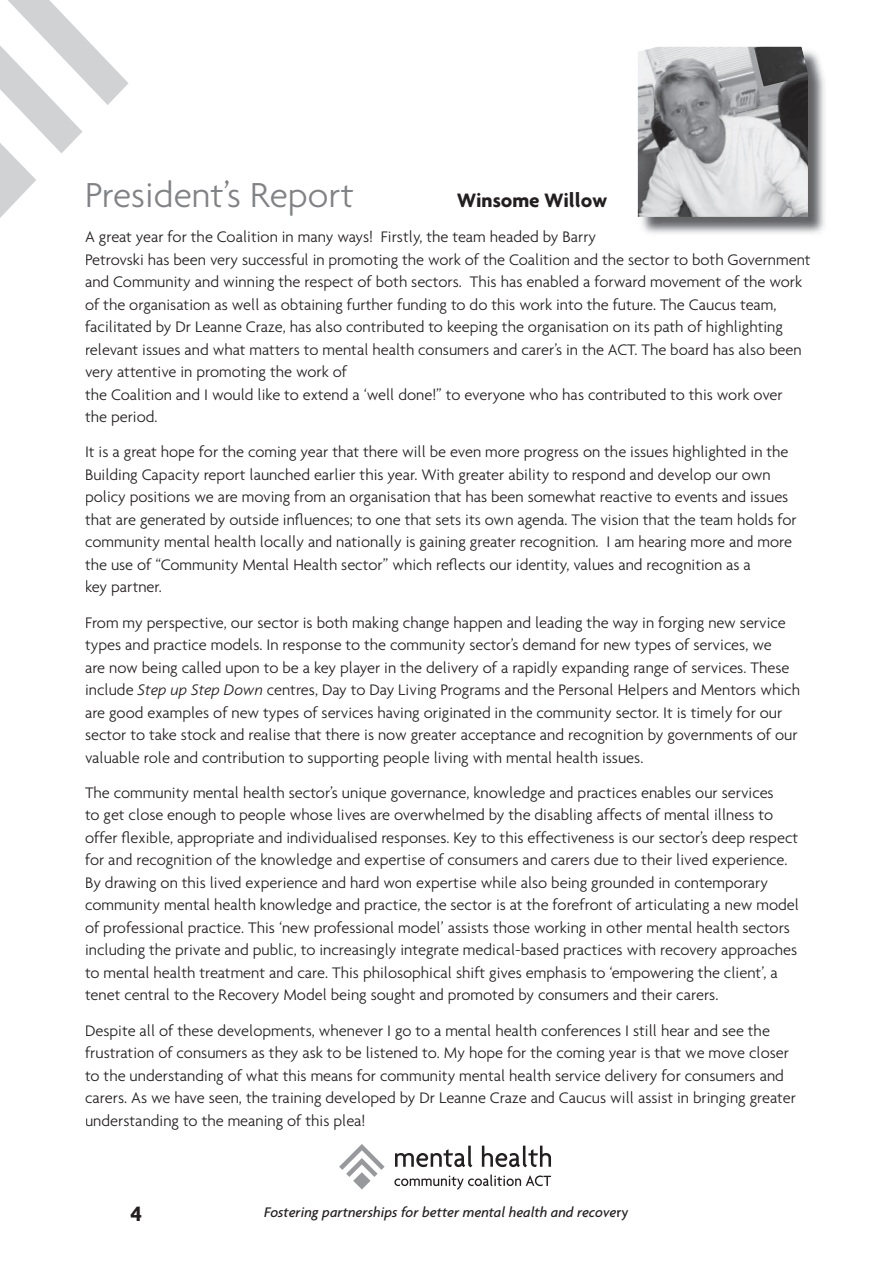
<style>
.page{position:relative;width:893px;height:1263px;background:#fff}
.page>*{position:absolute;margin:0;border:0;box-sizing:border-box;transform-origin:0 0}
.t1{font:300 37.5px "Agenda";color:#808285}
.t2{font:700 22.5px "Agenda";color:#231f20}
.t3{font:700 21px "Agenda";color:#231f20}
.t4{font:300 16.5px/22.5px "Agenda";color:#231f20}
.t5{font:italic 500 15px "Agenda";color:#231f20}
.s1{font-style:italic}
.s2{font-style:normal}
</style>
<div class="page">
<svg style="left:395px;top:1145px;width:77px;height:22px"></svg>
<svg style="left:482px;top:1145px;width:69px;height:22px"></svg>
<svg style="left:394px;top:1174px;width:157px;height:16px"></svg>
<svg style="left:339px;top:1144px;width:46px;height:45px"></svg>
<svg style="left:0;top:0;width:129px;height:218px"></svg>
<img style="left:641px;top:51px;width:184px;height:183px">
<img style="left:638px;top:47px;width:170px;height:170px">
<h1 class="t1" style="left:85px;top:173px;width:270px">President’s Report</h1>
<p class="t3" style="left:457px;top:187px;width:152px">Winsome Willow</p>
<p class="t4" style="left:85px;top:225px;width:727px">A great year for the Coalition in many ways! Firstly, the team headed by Barry<br>Petrovski has been very successful in promoting the work of the Coalition and the sector to both Government and Community and winning the respect of both sectors. This has enabled a forward movement of the work of the organisation as well as obtaining further funding to do this work into the future. The Caucus team, facilitated by Dr Leanne Craze, has also contributed to keeping the organisation on its path of highlighting relevant issues and what matters to mental health consumers and carer’s in the ACT. The board has also been very attentive in promoting the work of<br>the Coalition and I would like to extend a ‘well done!” to everyone who has contributed to this work over<br>the period.</p>
<p class="t4" style="left:85px;top:441px;width:713px">It is a great hope for the coming year that there will be even more progress on the issues highlighted in the Building Capacity report launched earlier this year. With greater ability to respond and develop our own policy positions we are moving from an organisation that has been somewhat reactive to events and issues that are generated by outside influences; to one that sets its own agenda. The vision that the team holds for community mental health locally and nationally is gaining greater recognition. I am hearing more and more the use of “Community Mental Health sector” which reflects our identity, values and recognition as a<br>key partner.</p>
<p class="t4" style="left:85px;top:611px;width:717px">From my perspective, our sector is both making change happen and leading the way in forging new service types and practice models. In response to the community sector’s demand for new types of services, we<br>are now being called upon to be a key player in the delivery of a rapidly expanding range of services. These include <span class="s1">Step up Step Down</span> centres, Day to Day Living Programs and the Personal Helpers and Mentors which are good examples of new types of services having originated in the community sector. It is timely for our sector to take stock and realise that there is now greater acceptance and recognition by governments of our valuable role and contribution to supporting people living with mental health issues.</p>
<p class="t4" style="left:85px;top:781px;width:715px">The community mental health sector’s unique governance, knowledge and practices enables our services<br>to get close enough to people whose lives are overwhelmed by the disabling affects of mental illness to offer flexible, appropriate and individualised responses. Key to this effectiveness is our sector’s deep respect for and recognition of the knowledge and expertise of consumers and carers due to their lived experience.<br>By drawing on this lived experience and hard won expertise while also being grounded in contemporary community mental health knowledge and practice, the sector is at the forefront of articulating a new model of professional practice. This ‘new professional model’ assists those working in other mental health sectors including the private and public, to increasingly integrate medical-based practices with recovery approaches to mental health treatment and care. This philosophical shift gives emphasis to ‘empowering the client’, a tenet central to the Recovery Model being sought and promoted by consumers and their carers.</p>
<p class="t4" style="left:85px;top:1019px;width:712px">Despite all of these developments, whenever I go to a mental health conferences I still hear and see the frustration of consumers as they ask to be listened to. My hope for the coming year is that we move closer to the understanding of what this means for community mental health service delivery for consumers and carers. As we have seen, the training developed by Dr Leanne Craze and Caucus will assist in bringing greater understanding to the meaning of this plea!</p>
<h2 class="t2" style="left:130px;top:1199px;width:13px">4</h2>
<p class="t5" style="left:264px;top:1203px;width:366px">Fostering partnerships for better mental health and recove<span class="s2">ry</span></p>
</div>
